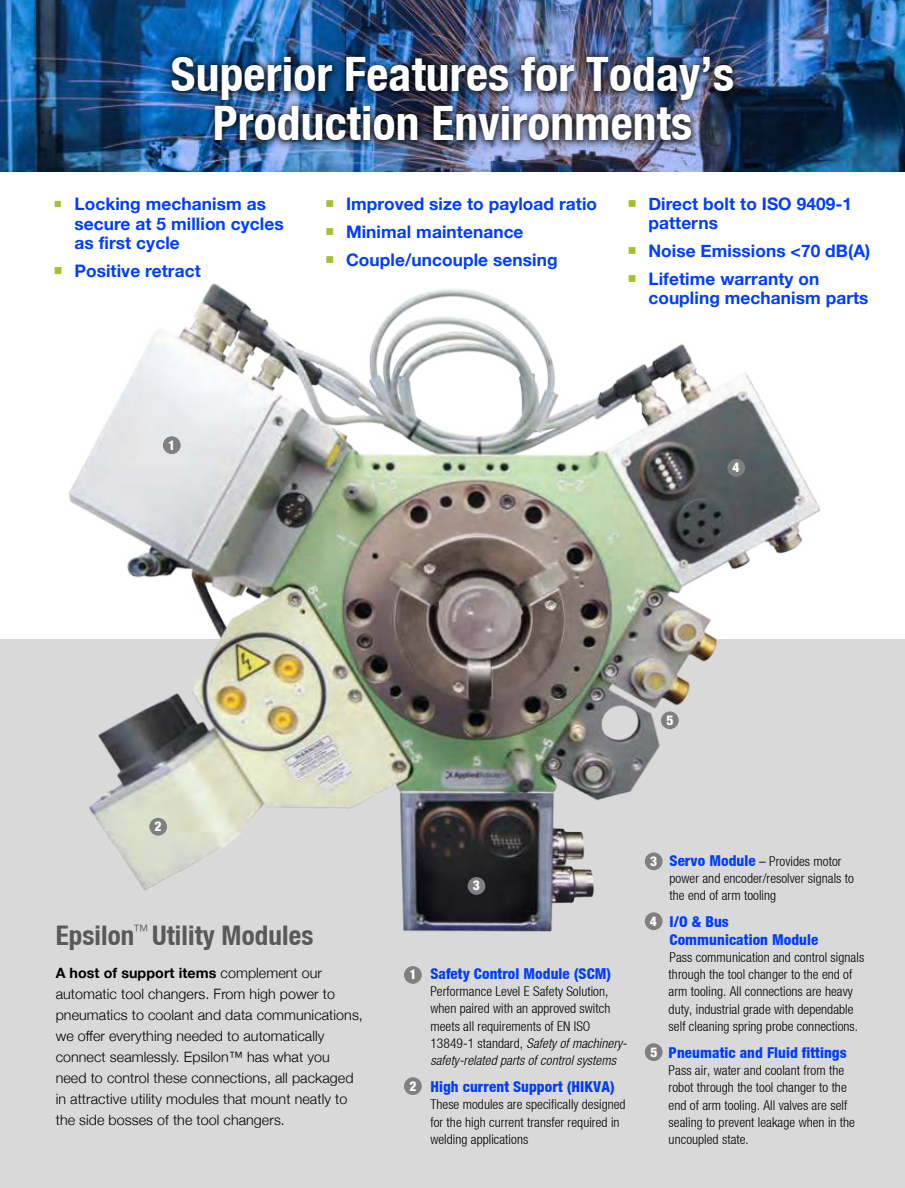
<style>
.page{position:relative;width:905px;height:1188px;background:#fff}
.page>*{position:absolute;margin:0;border:0;box-sizing:border-box;transform-origin:0 0}
.t1{font:47.4px/49.2px "Helvetica Neue Bold Cond";letter-spacing:.005em;color:#fff;text-align:center}
.t2{font:27px "Helvetica Neue Bold Cond";letter-spacing:.005em;color:#595959}
.t3{font:700 17.25px/27.9px "Helvetica Neue";letter-spacing:.005em;color:#003dff}
.t4{font:15px/17.2px "Helvetica Neue Heavy Cond";letter-spacing:.005em;color:#003dff}
.t5{font:300 14.25px/21px "Helvetica Neue";letter-spacing:.005em;color:#000}
.t6{font:13.5px/17.2px "Helvetica Neue Light Cond";letter-spacing:.005em;color:#000}
.t7{font:13.5px/17.2px "Helvetica Neue Light Cond Obl";letter-spacing:.005em;color:#000}
.t8{font:13.5px "Helvetica Neue Heavy Cond";color:#fff}
.s1{font-weight:700}
.s2{font-family:"Helvetica Neue Light Cond"}
.s3{font-family:"Helvetica Neue Heavy Cond";font-size:15px;color:#003dff}
</style>
<div class="page">
<div style="left:0;top:639px;width:904px;height:549px;background:#d9d9d9"></div>
<img style="left:0;top:0;width:904px;height:172px">
<img style="left:164px;top:49px;width:577px;height:100px">
<div style="left:404px;top:966px;width:18px;height:18px;background:#7f7f7f;border-radius:50%"></div>
<div style="left:404px;top:1077px;width:18px;height:18px;background:#7f7f7f;border-radius:50%"></div>
<img style="left:69px;top:283px;width:752px;height:649px">
<div style="left:163px;top:436px;width:18px;height:18px;background:#7f7f7f;border-radius:50%"></div>
<div style="left:661px;top:711px;width:17px;height:18px;background:#7f7f7f;border-radius:50%"></div>
<div style="left:727px;top:459px;width:18px;height:18px;background:#7f7f7f;border-radius:50%"></div>
<div style="left:467px;top:877px;width:18px;height:18px;background:#7f7f7f;border-radius:50%"></div>
<div style="left:149px;top:818px;width:18px;height:18px;background:#7f7f7f;border-radius:50%"></div>
<div style="left:644px;top:1043px;width:18px;height:18px;background:#7f7f7f;border-radius:50%"></div>
<div style="left:644px;top:912px;width:18px;height:18px;background:#7f7f7f;border-radius:50%"></div>
<div style="left:644px;top:852px;width:18px;height:18px;background:#7f7f7f;border-radius:50%"></div>
<h1 class="t1" style="left:171px;top:52px;width:565px">Superior Features for Today’s<br>Production Environments</h1>
<p class="t3" style="left:74px;top:196px;width:211px;line-height:19px">Locking mechanism as secure at 5 million cycles as first cycle</p>
<p class="t3" style="left:74px;top:258px;width:128px">Positive retract</p>
<p class="t8" style="left:168px;top:437px;width:9px">1</p>
<p class="t3" style="left:346px;top:192px;width:252px">Improved size to payload ratio<br>Minimal maintenance<br>Couple/uncouple sensing</p>
<p class="t3" style="left:648px;top:196px;width:205px;line-height:18.8px">Direct bolt to ISO 9409-1 patterns</p>
<p class="t3" style="left:648px;top:238px;width:223px">Noise Emissions &lt;70 dB(A)<br>Lifetime warranty on</p>
<p class="t3" style="left:648px;top:285px;width:222px">coupling mechanism parts</p>
<p class="t8" style="left:732px;top:460px;width:9px">4</p>
<p class="t8" style="left:155px;top:819px;width:9px">2</p>
<p class="t8" style="left:666px;top:712px;width:9px">5</p>
<h2 class="t2" style="left:56px;top:924px;width:259px">Epsilon<sup>™</sup> Utility Modules</h2>
<p class="t5" style="left:56px;top:964px;width:309px"><span class="s1">A host of support items</span> complement our automatic tool changers. From high power to pneumatics to coolant and data communications, we offer everything needed to automatically connect seamlessly. Epsilon™ has what you need to control these connections, all packaged in attractive utility modules that mount neatly to the side bosses of the tool changers.</p>
<p class="t8" style="left:473px;top:878px;width:9px">3</p>
<p class="t8" style="left:409px;top:967px;width:9px">1</p>
<p class="t8" style="left:409px;top:1078px;width:9px">2</p>
<p class="t4" style="left:430px;top:966px;width:182px">Safety Control Module (SCM)</p>
<p class="t6" style="left:430px;top:983px;width:181px">Performance Level E Safety Solution, when paired with an approved switch meets all requirements of EN ISO</p>
<p class="t7" style="left:430px;top:1035px;width:198px"><span class="s2">13849-1 standard,</span> Safety of machinery&shy;safety-related parts of control systems</p>
<p class="t4" style="left:430px;top:1079px;width:186px">High current Support (HIKVA)</p>
<p class="t6" style="left:430px;top:1096px;width:197px">These modules are specifically designed for the high current transfer required in welding applications</p>
<p class="t8" style="left:650px;top:853px;width:9px">3</p>
<p class="t8" style="left:650px;top:913px;width:9px">4</p>
<p class="t8" style="left:650px;top:1044px;width:9px">5</p>
<p class="t6" style="left:669px;top:853px;width:186px"><span class="s3">Servo Module</span> – Provides motor power and encoder/resolver signals to the end of arm tooling</p>
<p class="t4" style="left:669px;top:914px;width:150px">I/O &amp; Bus<br>Communication Module</p>
<p class="t6" style="left:668px;top:949px;width:197px">Pass communication and control signals through the tool changer to the end of arm tooling. All connections are heavy duty, industrial grade with dependable self cleaning spring probe connections.</p>
<p class="t4" style="left:668px;top:1044px;width:179px">Pneumatic and Fluid fittings</p>
<p class="t6" style="left:668px;top:1062px;width:188px">Pass air, water and coolant from the robot through the tool changer to the end of arm tooling. All valves are self sealing to prevent leakage when in the uncoupled state.</p>
</div>
